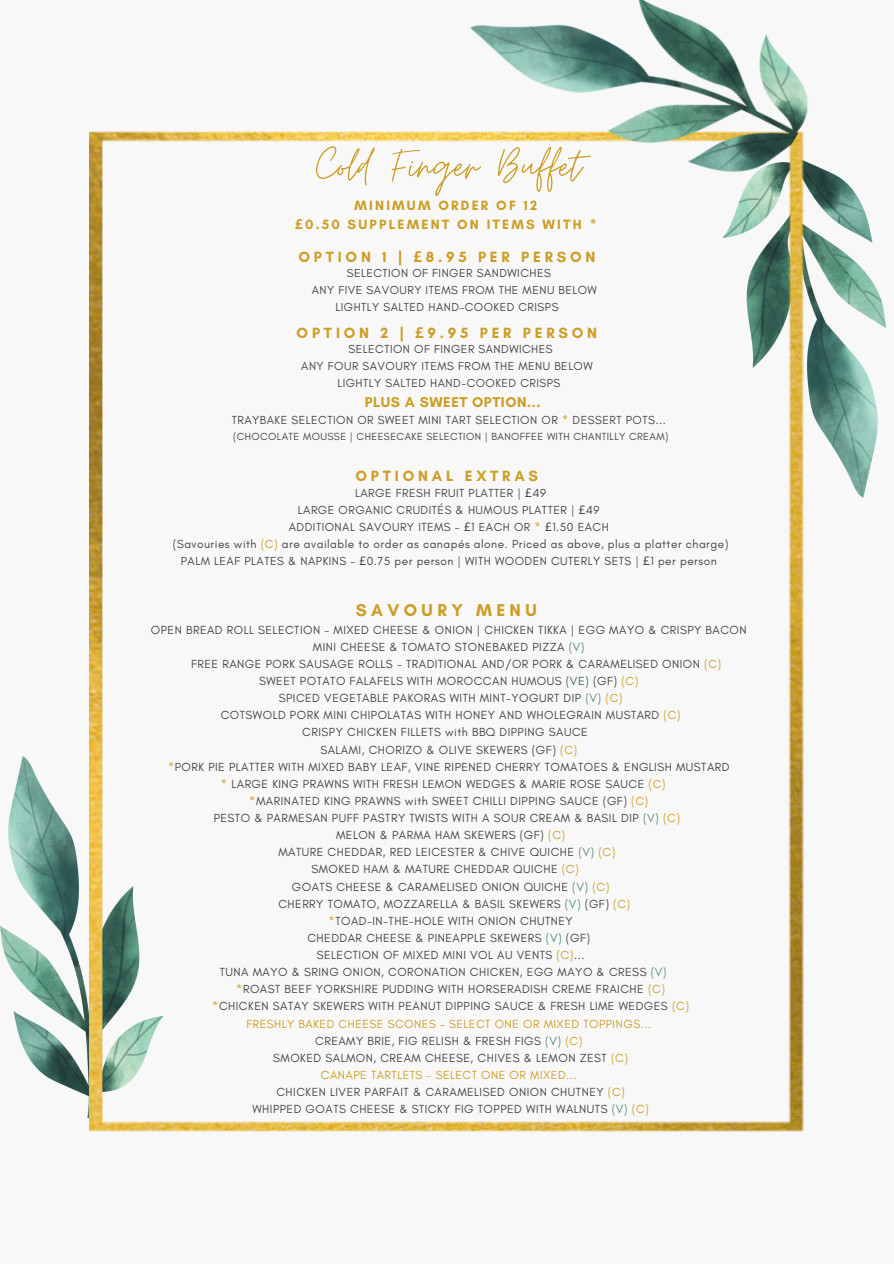
<style>
.page{position:relative;width:894px;height:1264px;background:#fff}
.page>*{position:absolute;margin:0;border:0;box-sizing:border-box;transform-origin:0 0}
.t1{font:51px "Moon Time";color:#cd9e25}
.t2{font:700 17.4px "Glacial Indifference";letter-spacing:.25em;color:#cd9e25}
.t3{font:700 15.15px "Glacial Indifference";letter-spacing:.25em;color:#cd9e25}
.t4{font:700 14.55px "Glacial Indifference";letter-spacing:.04em;color:#cd9e25}
.t5{font:700 13.65px/18.9px "Glacial Indifference";letter-spacing:.16em;color:#cd9e25;text-align:center}
.t6{font:12px "Glacial Indifference";letter-spacing:.04em;color:#44433f}
.t7{font:12px "Glacial Indifference";letter-spacing:.04em;color:#cd9e25}
.t8{font:11.85px/16.8px "Glacial Indifference";letter-spacing:.04em;color:#44433f;text-align:center}
.t9{font:10.5px "Glacial Indifference";letter-spacing:.04em;color:#44433f}
.s1{font-family:"Noto Sans"}
.s2{color:#cd9e25}
.s3{color:#558a7a}
.s4{color:#39645a}
</style>
<div class="page">
<div style="left:0;top:0;width:893px;height:1263px;background:#f8f8f8"></div>
<img style="left:0;top:756px;width:89px;height:361px">
<img style="left:804px;top:173px;width:81px;height:325px">
<img style="left:89px;top:132px;width:715px;height:999px">
<img style="left:460px;top:0;width:373px;height:213px">
<h2 class="t1" style="left:316px;top:135px;width:267px">Cold Finger Buffet</h2>
<h3 class="t5" style="left:295px;top:196px;width:303px">MINIMUM ORDER OF 12<br><span class="s1">£</span>0.50 SUPPLEMENT ON ITEMS WITH *</h3>
<p class="t3" style="left:298px;top:247px;width:298px">OPTION 1 | <span class="s1">£</span>8.95 PER PERSON</p>
<p class="t8" style="left:346px;top:265px;width:205px">SELECTION OF FINGER SANDWICHES</p>
<p class="t8" style="left:312px;top:282px;width:286px">ANY FIVE SAVOURY ITEMS FROM THE MENU BELOW</p>
<p class="t8" style="left:335px;top:298px;width:224px">LIGHTLY SALTED HAND-COOKED CRISPS</p>
<h2 class="t3" style="left:296px;top:323px;width:302px">OPTION 2 | <span class="s1">£</span>9.95 PER PERSON</h2>
<p class="t8" style="left:348px;top:341px;width:205px">SELECTION OF FINGER SANDWICHES</p>
<p class="t8" style="left:301px;top:357px;width:293px">ANY FOUR SAVOURY ITEMS FROM THE MENU BELOW</p>
<p class="t8" style="left:337px;top:374px;width:224px">LIGHTLY SALTED HAND-COOKED CRISPS</p>
<p class="t4" style="left:364px;top:393px;width:177px">PLUS A SWEET OPTION...</p>
<p class="t8" style="left:232px;top:411px;width:435px">TRAYBAKE SELECTION OR SWEET MINI TART SELECTION OR <span class="s2">*</span> DESSERT POTS...</p>
<p class="t9" style="left:233px;top:430px;width:436px">(CHOCOLATE MOUSSE | CHEESECAKE SELECTION | BANOFFEE WITH CHANTILLY CREAM)</p>
<p class="t3" style="left:355px;top:467px;width:184px">OPTIONAL EXTRAS</p>
<p class="t8" style="left:173px;top:484px;width:557px">LARGE FRESH FRUIT PLATTER | <span class="s1">£</span>49<br>LARGE ORGANIC CRUDITÉS &amp; HUMOUS PLATTER | <span class="s1">£</span>49<br>ADDITIONAL SAVOURY ITEMS - <span class="s1">£</span>1 EACH OR <span class="s2">*</span> <span class="s1">£</span>1.50 EACH<br>(Savouries with <span class="s2">(C)</span> are available to order as canapés alone. Priced as above, plus a platter charge)<br>PALM LEAF PLATES &amp; NAPKINS - <span class="s1">£</span>0.75 per person | WITH WOODEN CUTERLY SETS | <span class="s1">£</span>1 per person</p>
<h2 class="t2" style="left:355px;top:599px;width:182px">SAVOURY MENU</h2>
<p class="t6" style="left:151px;top:622px;width:597px">OPEN BREAD ROLL SELECTION - MIXED CHEESE &amp; ONION | CHICKEN TIKKA | EGG MAYO &amp; CRISPY BACON</p>
<p class="t6" style="left:313px;top:639px;width:273px">MINI CHEESE &amp; TOMATO STONEBAKED PIZZA <span class="s3">(V)</span></p>
<p class="t6" style="left:191px;top:656px;width:531px">FREE RANGE PORK SAUSAGE ROLLS - TRADITIONAL AND/OR PORK &amp; CARAMELISED ONION <span class="s2">(C)</span></p>
<p class="t6" style="left:259px;top:673px;width:381px">SWEET POTATO FALAFELS WITH MOROCCAN HUMOUS <span class="s4">(VE)</span> (GF) <span class="s2">(C)</span></p>
<p class="t6" style="left:279px;top:690px;width:345px">SPICED VEGETABLE PAKORAS WITH MINT-YOGURT DIP <span class="s3">(V)</span> <span class="s2">(C)</span></p>
<p class="t6" style="left:221px;top:708px;width:461px">COTSWOLD PORK MINI CHIPOLATAS WITH HONEY AND WHOLEGRAIN MUSTARD <span class="s2">(C)</span></p>
<p class="t6" style="left:302px;top:725px;width:287px">CRISPY CHICKEN FILLETS with BBQ DIPPING SAUCE</p>
<p class="t6" style="left:320px;top:742px;width:258px">SALAMI, CHORIZO &amp; OLIVE SKEWERS (GF) <span class="s2">(C)</span></p>
<p class="t6" style="left:168px;top:759px;width:563px"><span class="s2">*</span>PORK PIE PLATTER WITH MIXED BABY LEAF, VINE RIPENED CHERRY TOMATOES &amp; ENGLISH MUSTARD</p>
<p class="t6" style="left:221px;top:776px;width:446px"><span class="s2">*</span> LARGE KING PRAWNS WITH FRESH LEMON WEDGES &amp; MARIE ROSE SAUCE <span class="s2">(C)</span></p>
<p class="t6" style="left:249px;top:793px;width:400px"><span class="s2">*</span>MARINATED KING PRAWNS with SWEET CHILLI DIPPING SAUCE (GF) <span class="s2">(C)</span></p>
<p class="t6" style="left:214px;top:810px;width:468px">PESTO &amp; PARMESAN PUFF PASTRY TWISTS WITH A SOUR CREAM &amp; BASIL DIP <span class="s3">(V)</span> <span class="s2">(C)</span></p>
<p class="t6" style="left:336px;top:827px;width:230px">MELON &amp; PARMA HAM SKEWERS (GF) <span class="s2">(C)</span></p>
<p class="t6" style="left:278px;top:845px;width:338px">MATURE CHEDDAR, RED LEICESTER &amp; CHIVE QUICHE <span class="s3">(V)</span> <span class="s2">(C)</span></p>
<p class="t6" style="left:311px;top:862px;width:269px">SMOKED HAM &amp; MATURE CHEDDAR QUICHE <span class="s2">(C)</span></p>
<p class="t6" style="left:292px;top:879px;width:319px">GOATS CHEESE &amp; CARAMELISED ONION QUICHE <span class="s3">(V)</span> <span class="s2">(C)</span></p>
<p class="t6" style="left:278px;top:896px;width:353px">CHERRY TOMATO, MOZZARELLA &amp; BASIL SKEWERS <span class="s3">(V)</span> (GF) <span class="s2">(C)</span></p>
<p class="t6" style="left:328px;top:913px;width:246px"><span class="s2">*</span>TOAD-IN-THE-HOLE WITH ONION CHUTNEY</p>
<p class="t6" style="left:307px;top:930px;width:284px">CHEDDAR CHEESE &amp; PINEAPPLE SKEWERS <span class="s3">(V)</span> (GF)</p>
<p class="t6" style="left:317px;top:947px;width:269px">SELECTION OF MIXED MINI VOL AU VENTS <span class="s2">(C)</span>...</p>
<p class="t6" style="left:220px;top:964px;width:448px">TUNA MAYO &amp; SRING ONION, CORONATION CHICKEN, EGG MAYO &amp; CRESS <span class="s3">(V)</span></p>
<p class="t6" style="left:236px;top:981px;width:430px"><span class="s2">*</span>ROAST BEEF YORKSHIRE PUDDING WITH HORSERADISH CREME FRAICHE <span class="s2">(C)</span></p>
<p class="t6" style="left:212px;top:999px;width:478px"><span class="s2">*</span>CHICKEN SATAY SKEWERS WITH PEANUT DIPPING SAUCE &amp; FRESH LIME WEDGES <span class="s2">(C)</span></p>
<p class="t7" style="left:246px;top:1016px;width:406px">FRESHLY BAKED CHEESE SCONES - SELECT ONE OR MIXED TOPPINGS...</p>
<p class="t6" style="left:315px;top:1033px;width:269px">CREAMY BRIE, FIG RELISH &amp; FRESH FIGS <span class="s3">(V)</span> <span class="s2">(C)</span></p>
<p class="t6" style="left:273px;top:1050px;width:356px">SMOKED SALMON, CREAM CHEESE, CHIVES &amp; LEMON ZEST <span class="s2">(C)</span></p>
<p class="t7" style="left:321px;top:1067px;width:257px">CANAPE TARTLETS - SELECT ONE OR MIXED...</p>
<p class="t6" style="left:276px;top:1084px;width:350px">CHICKEN LIVER PARFAIT &amp; CARAMELISED ONION CHUTNEY <span class="s2">(C)</span></p>
<p class="t6" style="left:252px;top:1101px;width:398px">WHIPPED GOATS CHEESE &amp; STICKY FIG TOPPED WITH WALNUTS <span class="s3">(V)</span> <span class="s2">(C)</span></p>
</div>
